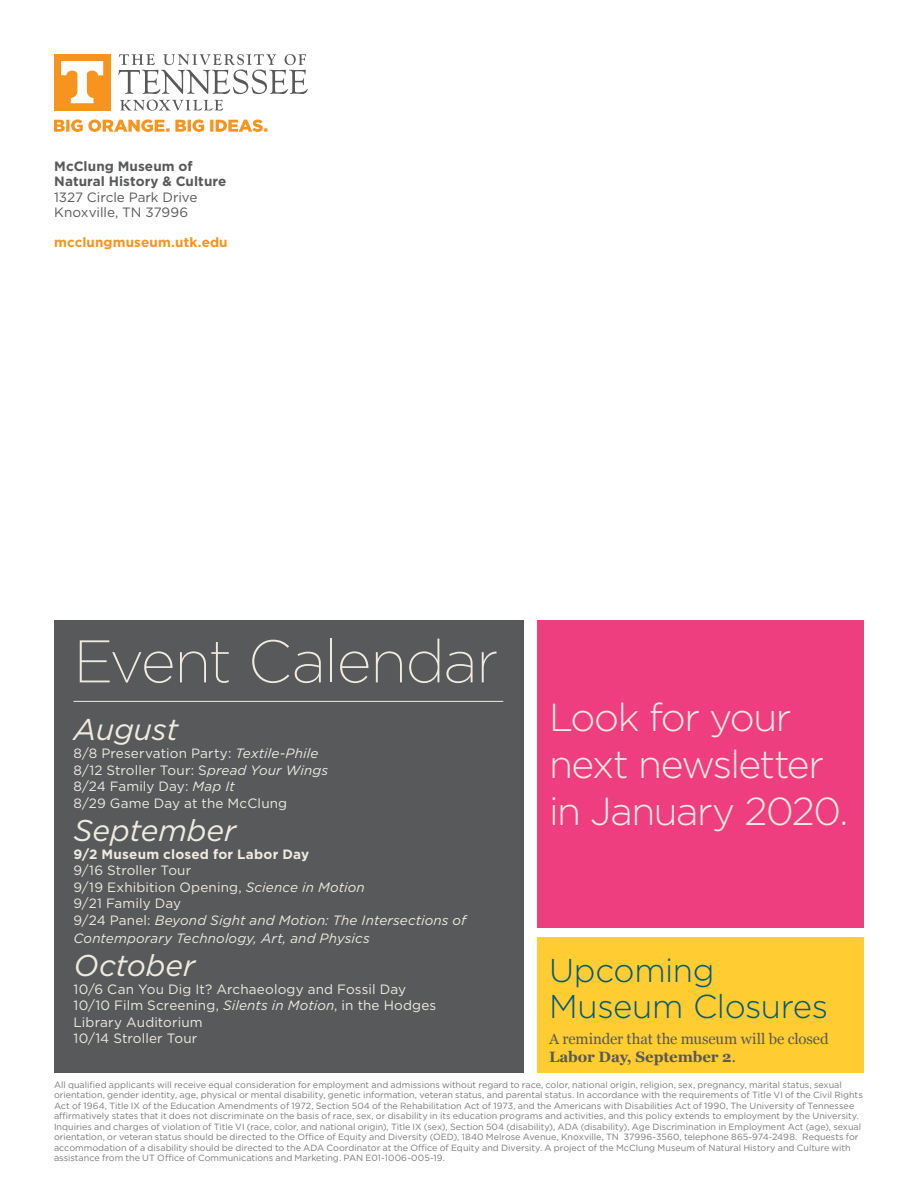
<style>
.page{position:relative;width:918px;height:1188px;background:#fff}
.page>*{position:absolute;margin:0;border:0;box-sizing:border-box;transform-origin:0 0}
.t1{font:200 60px "Gotham";letter-spacing:-.025em;color:#efebe1}
.New_Paragraph{font:300 39px "Gotham";letter-spacing:-.04em;color:#efebe1}
.New_Story_Heading{font:300 33px/36px "Gotham";letter-spacing:-.015em;color:#005a7b}
.t2{font:italic 30px "Gotham";letter-spacing:-.005em;color:#efebe1}
.New_Paragraph-2{font:15px/18px "Georgia";letter-spacing:-.005em;color:#58595b}
.t3{font:13.5px/16.5px "Gotham";letter-spacing:.01em;color:#efebe1}
.t4{font:italic 13.5px "Gotham";letter-spacing:.01em;color:#efebe1}
.t5{font:700 13.5px/15px "Gotham";letter-spacing:.005em;color:#58595b}
.t6{font:13.5px "Gotham";letter-spacing:-.005em;color:#58595b}
.t7{font:700 13.5px "Gotham";letter-spacing:.015em;color:#efebe1}
.t8{font:700 13.5px "Gotham";letter-spacing:.01em;color:#f7941e}
.t9{font:9px/10.5px "Gotham";color:#797a7d}
.s1{font-style:italic}
.s2{font-style:normal}
.s3{font-weight:700}
</style>
<div class="page">
<svg style="left:118px;top:54px;width:190px;height:40px"></svg>
<svg style="left:120px;top:100px;width:103px;height:11px"></svg>
<div style="left:54px;top:54px;width:56px;height:56px;background:#f7941e"></div>
<svg style="left:61px;top:61px;width:42px;height:42px"></svg>
<svg style="left:54px;top:119px;width:213px;height:13px"></svg>
<div style="left:537px;top:937px;width:327px;height:136px;background:#ffcc31"></div>
<div style="left:537px;top:620px;width:327px;height:307px;background:#ee3e80"></div>
<div style="left:54px;top:620px;width:470px;height:453px;background:#58595b"></div>
<hr style="left:74px;top:701px;width:429px;height:1px;background:#efebe1">
<p class="t5" style="left:54px;top:158px;width:174px">McClung Museum of<br>Natural History &amp; Culture</p>
<p class="t6" style="left:54px;top:189px;width:145px">1327 Circle Park Drive</p>
<p class="t6" style="left:54px;top:204px;width:136px">Knoxville, TN 37996</p>
<p class="t8" style="left:54px;top:234px;width:175px">mcclungmuseum.utk.edu</p>
<p class="t1" style="left:74px;top:624px;width:426px">Event Calendar</p>
<p class="New_Paragraph" style="left:549px;top:693px;width:244px">Look for your</p>
<p class="New_Paragraph" style="left:549px;top:739px;width:277px">next newsletter</p>
<p class="New_Paragraph" style="left:549px;top:786px;width:301px">in January 2020.</p>
<p class="t2" style="left:74px;top:710px;width:106px">August</p>
<p class="t3" style="left:74px;top:745px;width:246px">8/8 Preservation Party: <span class="s1">Textile-Phile</span></p>
<p class="t3" style="left:74px;top:761px;width:256px">8/12 Stroller Tour: S<span class="s1">pread Your Wings</span></p>
<p class="t3" style="left:74px;top:778px;width:163px">8/24 Family Day: <span class="s1">Map It</span></p>
<p class="t3" style="left:74px;top:794px;width:215px">8/29 Game Day at the McClung</p>
<p class="t2" style="left:74px;top:811px;width:164px">September</p>
<p class="t7" style="left:74px;top:845px;width:237px">9/2 Museum closed for Labor Day</p>
<p class="t3" style="left:74px;top:862px;width:119px">9/16 Stroller Tour</p>
<p class="t3" style="left:74px;top:878px;width:293px">9/19 Exhibition Opening, <span class="s1">Science in Motion</span></p>
<p class="t3" style="left:74px;top:895px;width:109px">9/21 Family Day</p>
<p class="t4" style="left:74px;top:911px;width:394px"><span class="s2">9/24 Panel:</span> Beyond Sight and Motion: The Intersections of</p>
<p class="t4" style="left:74px;top:929px;width:298px">Contemporary Technology, Art, and Physics</p>
<p class="t2" style="left:74px;top:946px;width:123px">October</p>
<p class="t3" style="left:74px;top:980px;width:334px">10/6 Can You Dig It? Archaeology and Fossil Day</p>
<p class="t3" style="left:74px;top:997px;width:364px">10/10 Film Screening, <span class="s1">Silents in Motion</span>, in the Hodges<br>Library Auditorium</p>
<p class="t3" style="left:74px;top:1030px;width:125px">10/14 Stroller Tour</p>
<p class="t9" style="left:54px;top:1079px;width:810px">All qualified applicants will receive equal consideration for employment and admissions without regard to race, color, national origin, religion, sex, pregnancy, marital status, sexual orientation, gender identity, age, physical or mental disability, genetic information, veteran status, and parental status. In accordance with the requirements of Title VI of the Civil Rights Act of 1964, Title IX of the Education Amendments of 1972, Section 504 of the Rehabilitation Act of 1973, and the Americans with Disabilities Act of 1990, The University of Tennessee affirmatively states that it does not discriminate on the basis of race, sex, or disability in its education programs and activities, and this policy extends to employment by the University.<br>Inquiries and charges of violation of Title VI (race, color, and national origin), Title IX (sex), Section 504 (disability), ADA (disability), Age Discrimination in Employment Act (age), sexual orientation, or veteran status should be directed to the Office of Equity and Diversity (OED), 1840 Melrose Avenue, Knoxville, TN 37996-3560, telephone 865-974-2498. Requests for accommodation of a disability should be directed to the ADA Coordinator at the Office of Equity and Diversity. A project of the McClung Museum of Natural History and Culture with assistance from the UT Office of Communications and Marketing. PAN E01-1006-005-19.</p>
<p class="New_Story_Heading" style="left:549px;top:952px;width:281px">Upcoming<br>Museum Closures</p>
<p class="New_Paragraph-2" style="left:549px;top:1029px;width:281px">A reminder that the museum will be closed<br><span class="s3">Labor Day, September 2</span>.</p>
</div>
